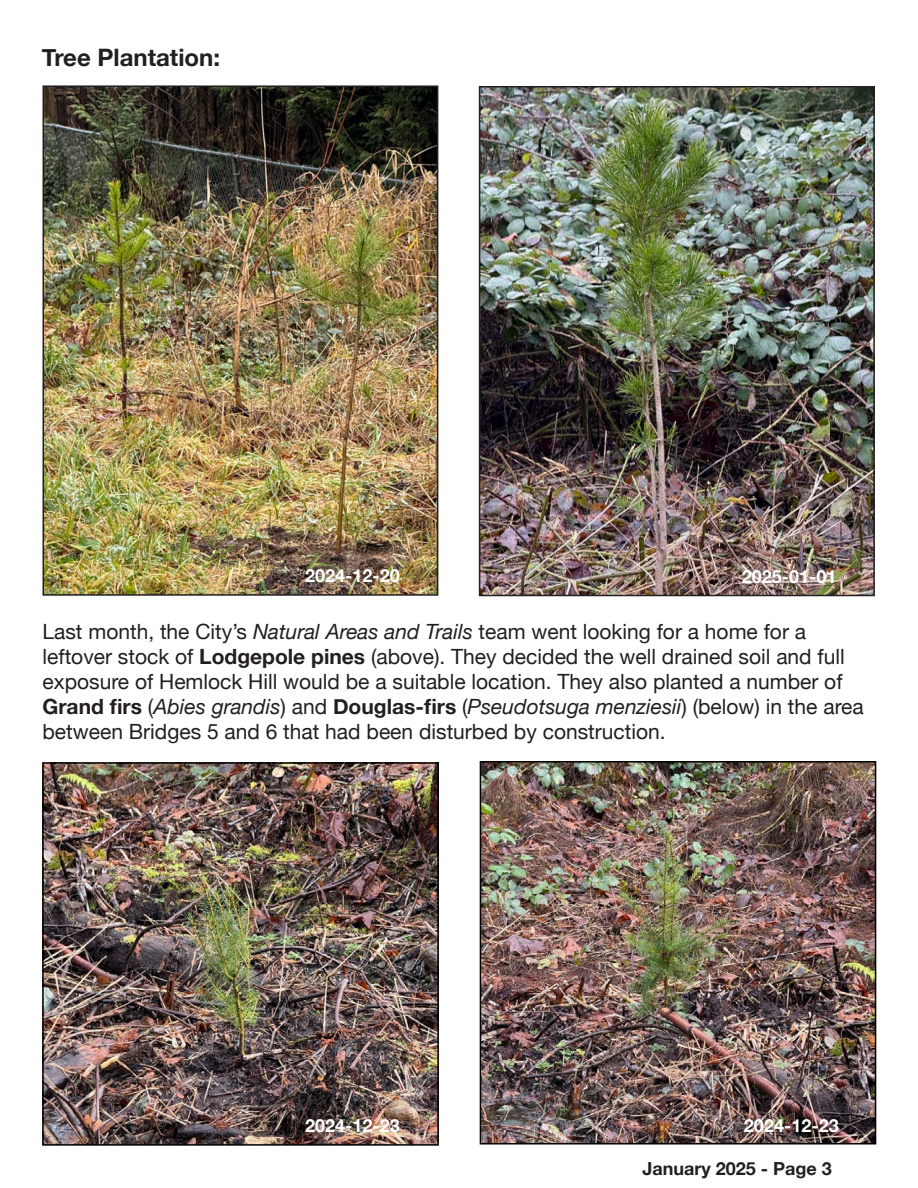
<style>
.page{position:relative;width:918px;height:1188px;background:#fff}
.page>*{position:absolute;margin:0;border:0;box-sizing:border-box;transform-origin:0 0}
.t1{font:700 24px "Helvetica Neue";color:#231f20}
.t2{font:21px/25.2px "Helvetica Neue";color:#231f20}
.t3{font:700 18px "Helvetica Neue";color:#fff}
.t4{font:700 18px "Helvetica Neue";color:#231f20}
.s1{font-style:italic}
.s2{font-weight:700}
</style>
<div class="page">
<img style="left:46px;top:88px;width:389px;height:505px">
<div style="left:43px;top:85px;width:395px;height:511px;border:2px solid #231f20"></div>
<img style="left:482px;top:89px;width:390px;height:504px">
<div style="left:479px;top:86px;width:396px;height:510px;border:2px solid #231f20"></div>
<img style="left:45px;top:765px;width:391px;height:378px">
<div style="left:42px;top:762px;width:397px;height:384px;border:2px solid #000"></div>
<img style="left:483px;top:764px;width:390px;height:378px">
<div style="left:480px;top:761px;width:396px;height:384px;border:2px solid #000"></div>
<p class="t1" style="left:42px;top:39px;width:180px">Tree Plantation:</p>
<p class="t3" style="left:305px;top:561px;width:96px">2024-12-20</p>
<p class="t3" style="left:742px;top:563px;width:96px">2025-01-01</p>
<p class="t2" style="left:43px;top:620px;width:823px">Last month, the City’s <span class="s1">Natural Areas and Trails</span> team went looking for a home for a leftover stock of <span class="s2">Lodgepole pines</span> (above). They decided the well drained soil and full exposure of Hemlock Hill would be a suitable location. They also planted a number of <span class="s2">Grand firs</span> (<span class="s1">Abies grandis</span>) and <span class="s2">Douglas-firs</span> (<span class="s1">Pseudotsuga menziesii</span>) (below) in the area between Bridges 5 and 6 that had been disturbed by construction.</p>
<p class="t3" style="left:305px;top:1111px;width:96px">2024-12-23</p>
<p class="t3" style="left:744px;top:1111px;width:96px">2024-12-23</p>
<p class="t4" style="left:642px;top:1154px;width:191px">January 2025 - Page 3</p>
</div>
